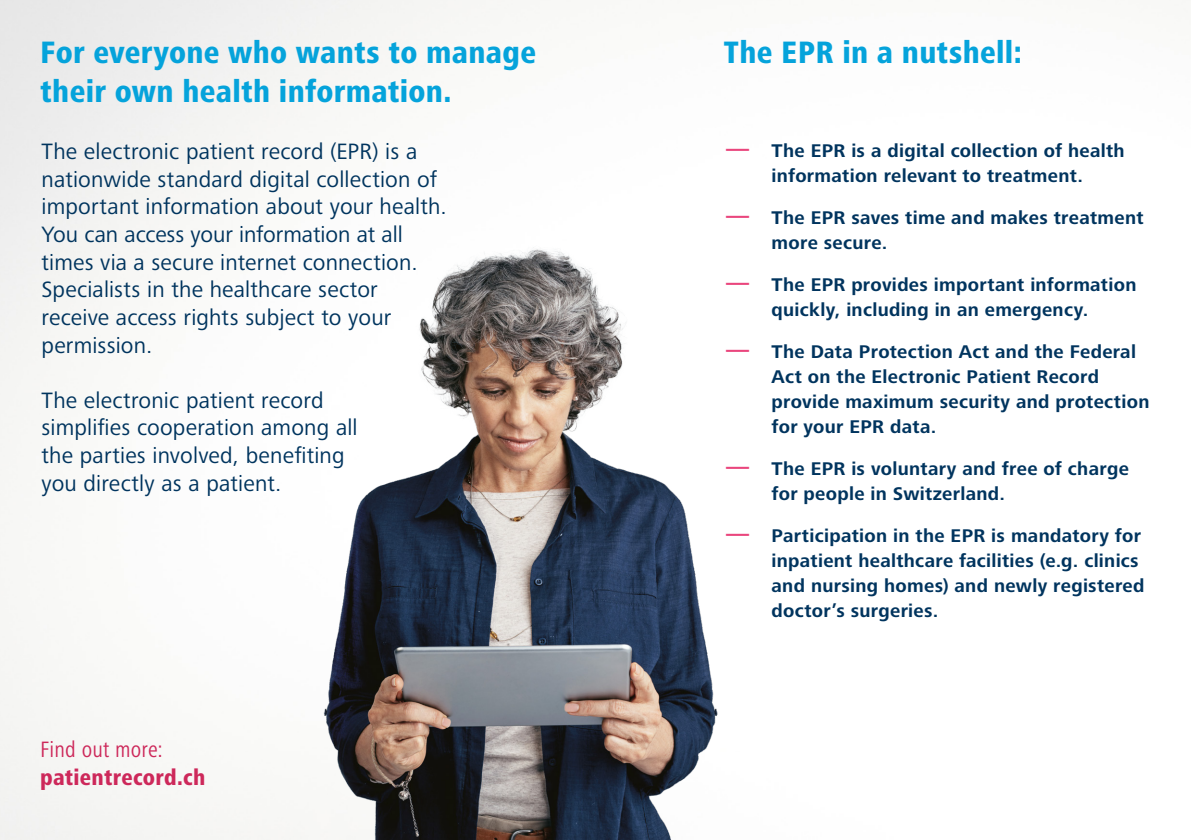
<style>
.page{position:relative;width:1191px;height:840px;background:#fff}
.page>*{position:absolute;margin:0;border:0;box-sizing:border-box;transform-origin:0 0}
.t1{font:800 condensed 32px/39px "Frutiger Next Pro";letter-spacing:.01em;color:#05a3db}
.t2{font:23px/27.6px "Frutiger Next Pro";letter-spacing:.005em;color:#00345e}
.t3{font:800 condensed 23px "Frutiger Next Pro";letter-spacing:.01em;color:#cd285a}
.t4{font:condensed 23px "Frutiger Next Pro";letter-spacing:.01em;color:#cd285a}
.t5{font:700 19px/25px "Frutiger Next Pro";letter-spacing:.015em;color:#00345e}
.s1{font-size:23px;color:#ea467d}
</style>
<div class="page">
<img style="left:286px;top:191px;width:432px;height:648px">
<h1 class="t1" style="left:40px;top:33px;width:497px">For everyone who wants to manage their own health information.</h1>
<h1 class="t1" style="left:724px;top:33px;width:299px">The EPR in a nutshell:</h1>
<p class="t2" style="left:42px;top:137px;width:406px">The electronic patient record (EPR) is a nationwide standard digital collection of important information about your health.<br>You can access your information at all times via a secure internet connection.<br>Specialists in the healthcare sector receive access rights subject to your permission.</p>
<p class="t2" style="left:42px;top:386px;width:317px">The electronic patient record simplifies cooperation among all the parties involved, benefiting you directly as a patient.</p>
<p class="t4" style="left:40px;top:735px;width:124px">Find out more:</p>
<p class="t3" style="left:40px;top:763px;width:167px">patientrecord.ch</p>
<p class="t5" style="left:726px;top:138px;width:400px;text-align:center"><span class="s1">—</span> The EPR is a digital collection of health information relevant to treatment.</p>
<p class="t5" style="left:771px;top:205px;width:373px;text-indent:-45px"><span class="s1">—</span> The EPR saves time and makes treatment more secure.</p>
<p class="t5" style="left:726px;top:272px;width:412px;text-align:center"><span class="s1">—</span> The EPR provides important information quickly, including in an emergency.</p>
<p class="t5" style="left:771px;top:339px;width:379px;text-indent:-45px"><span class="s1">—</span> The Data Protection Act and the Federal Act on the Electronic Patient Record provide maximum security and protection for your EPR data.</p>
<p class="t5" style="left:771px;top:456px;width:359px;text-indent:-45px"><span class="s1">—</span> The EPR is voluntary and free of charge for people in Switzerland.</p>
<p class="t5" style="left:771px;top:523px;width:374px;text-indent:-45px"><span class="s1">—</span> Participation in the EPR is mandatory for inpatient healthcare facilities (e.g. clinics and nursing homes) and newly registered doctor’s surgeries.</p>
</div>
